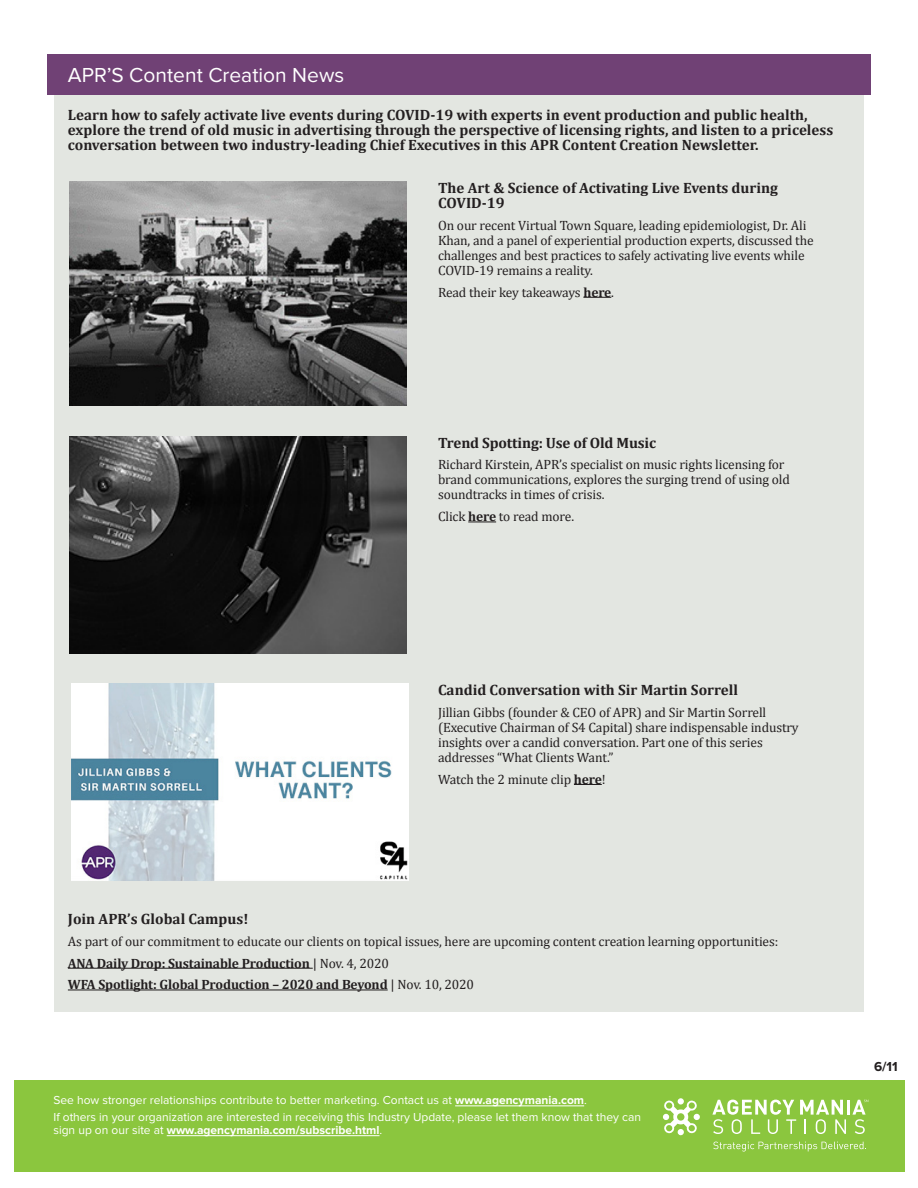
<style>
.page{position:relative;width:918px;height:1188px;background:#fff}
.page>*{position:absolute;margin:0;border:0;box-sizing:border-box;transform-origin:0 0}
.Body_Copy{font:21px "Proxima Nova";color:#fff}
.Bulleted_Body{font:700 15px/15px "Cambria";color:#231f20}
.Body_Copy-2{font:700 15px/15px "Cambria";color:#231f20}
.Bulleted_Body-2{font:13.5px/15px "Cambria";letter-spacing:-.01em;color:#231f20}
.Bulleted_Body-3{font:700 13.5px "Cambria";letter-spacing:-.01em;color:#231f20}
.t1{font:700 13.5px "Proxima Nova";color:#231f20}
.t2{font:12px/17.1px "Proxima Nova";color:#fff}
.t3{font:700 12px "Proxima Nova";color:#fff}
.s1{font-weight:700}
.s2{font-weight:400}
</style>
<div class="page">
<div style="left:14px;top:1081px;width:891px;height:91px;background:#8bc63e"></div>
<hr style="left:847px;top:1100px;width:3px;height:15px;background:#fff">
<svg style="left:712px;top:1100px;width:134px;height:34px"></svg>
<div style="left:693px;top:1114px;width:7px;height:6px;background:#fff;border-radius:50%"></div>
<svg style="left:663px;top:1100px;width:34px;height:34px"></svg>
<svg style="left:713px;top:1142px;width:153px;height:10px"></svg>
<svg style="left:852px;top:1100px;width:16px;height:34px"></svg>
<hr style="left:455px;top:1106px;width:129px;height:1px;background:#fff">
<hr style="left:167px;top:1135px;width:213px;height:1px;background:#fff">
<div style="left:54px;top:94px;width:810px;height:918px;background:#e3e6e1"></div>
<div style="left:47px;top:54px;width:824px;height:40px;background:#704175"></div>
<hr style="left:68px;top:968px;width:245px;height:1px;background:#231f20">
<hr style="left:68px;top:989px;width:320px;height:1px;background:#231f20">
<svg style="left:583px;top:297px;width:28px;height:1px"></svg>
<svg style="left:468px;top:521px;width:28px;height:1px"></svg>
<svg style="left:574px;top:784px;width:28px;height:1px"></svg>
<img style="left:69px;top:181px;width:338px;height:224px">
<img style="left:69px;top:436px;width:338px;height:217px">
<img style="left:71px;top:684px;width:338px;height:196px">
<p class="Body_Copy" style="left:68px;top:66px;width:278px">APR’S Content Creation News</p>
<p class="Bulleted_Body" style="left:68px;top:107px;width:767px">Learn how to safely activate live events during COVID-19 with experts in event production and public health, explore the trend of old music in advertising through the perspective of licensing rights, and listen to a priceless conversation between two industry-leading Chief Executives in this APR Content Creation Newsletter.</p>
<p class="Body_Copy-2" style="left:438px;top:180px;width:341px">The Art &amp; Science of Activating Live Events during<br>COVID-19</p>
<p class="Bulleted_Body-2" style="left:438px;top:218px;width:377px">On our recent Virtual Town Square, leading epidemiologist, Dr. Ali Khan, and a panel of experiential production experts, discussed the challenges and best practices to safely activating live events while COVID-19 remains a reality.</p>
<p class="Bulleted_Body-2" style="left:438px;top:285px;width:178px">Read their key takeaways <span class="s1">here</span>.</p>
<p class="Bulleted_Body" style="left:438px;top:435px;width:220px">Trend Spotting: Use of Old Music</p>
<p class="Bulleted_Body-2" style="left:438px;top:457px;width:353px">Richard Kirstein, APR’s specialist on music rights licensing for brand communications, explores the surging trend of using old soundtracks in times of crisis.</p>
<p class="Bulleted_Body-2" style="left:438px;top:509px;width:138px">Click <span class="s1">here</span> to read more.</p>
<p class="Body_Copy-2" style="left:438px;top:682px;width:302px">Candid Conversation with Sir Martin Sorrell</p>
<p class="Bulleted_Body-2" style="left:438px;top:705px;width:362px">Jillian Gibbs (founder &amp; CEO of APR) and Sir Martin Sorrell (Executive Chairman of S4 Capital) share indispensable industry insights over a candid conversation. Part one of this series addresses “What Clients Want.”</p>
<p class="Bulleted_Body-2" style="left:438px;top:772px;width:169px">Watch the 2 minute clip <span class="s1">here</span>!</p>
<p class="Body_Copy-2" style="left:68px;top:911px;width:182px">Join APR’s Global Campus!</p>
<p class="Bulleted_Body-2" style="left:68px;top:934px;width:712px">As part of our commitment to educate our clients on topical issues, here are upcoming content creation learning opportunities:</p>
<p class="Bulleted_Body-3" style="left:68px;top:953px;width:323px">ANA Daily Drop: Sustainable Production <span class="s2">| Nov. 4, 2020</span></p>
<p class="Bulleted_Body-3" style="left:68px;top:975px;width:408px">WFA Spotlight: Global Production – 2020 and Beyond <span class="s2">| Nov. 10, 2020</span></p>
<p class="t2" style="left:53px;top:1092px;width:589px">See how stronger relationships contribute to better marketing. Contact us at <span class="s1">www.agencymania.com</span>.<br>If others in your organization are interested in receiving this Industry Update, please let them know that they can</p>
<p class="t3" style="left:53px;top:1125px;width:330px"><span class="s2">sign up on our site at</span> www.agencymania.com/subscribe.html<span class="s2">.</span></p>
<p class="t1" style="left:874px;top:1060px;width:25px">6/11</p>
</div>
